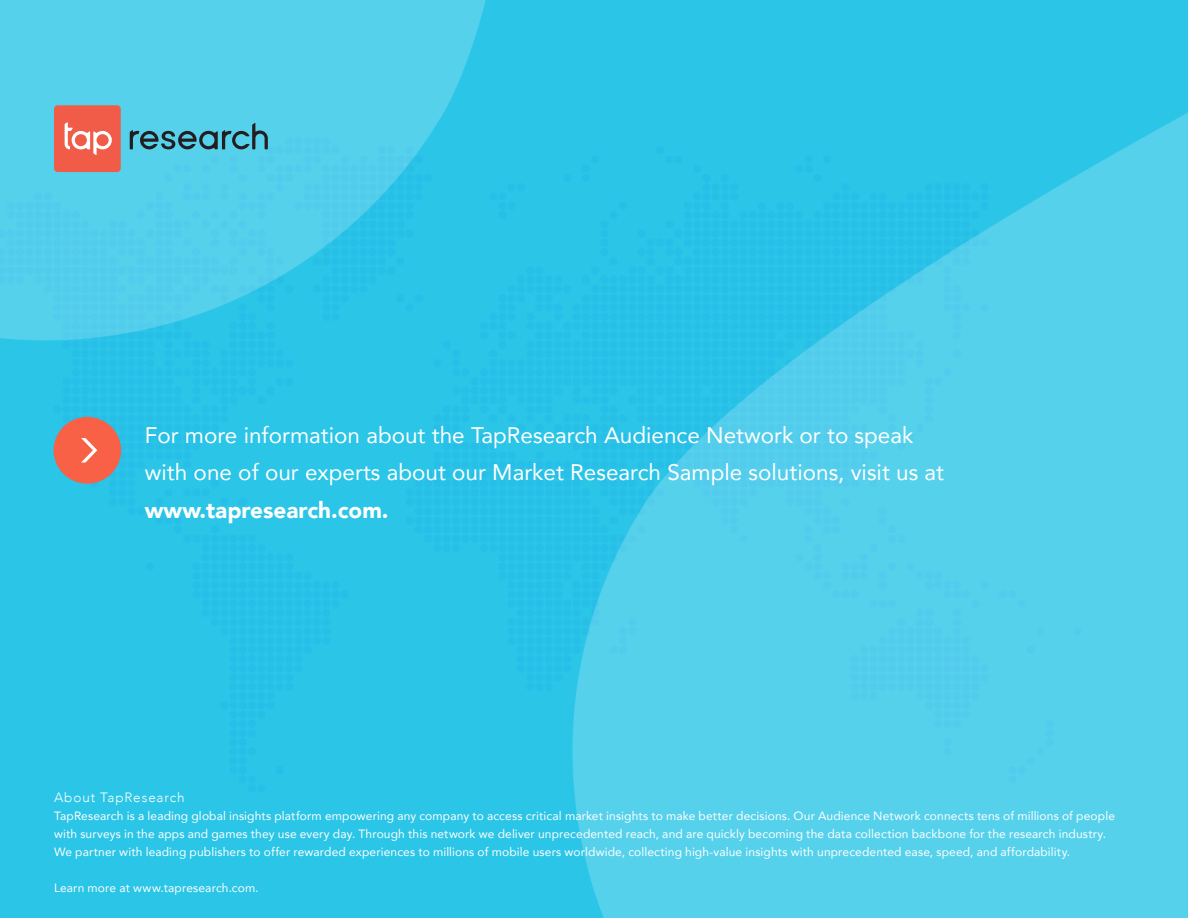
<style>
.page{position:relative;width:1188px;height:918px;background:#fff}
.page>*{position:absolute;margin:0;border:0;box-sizing:border-box;transform-origin:0 0}
.t1{font:22.5px/37.5px "Avenir";color:#fff}
.t2{font:300 13.5px "Avenir";letter-spacing:.065em;color:#fff}
.t3{font:12px/18px "Avenir";letter-spacing:.01em;color:#fff}
.s1{font-weight:900}
</style>
<div class="page">
<img style="left:0;top:0;width:1188px;height:918px">
<div style="left:54px;top:417px;width:67px;height:67px;background:#f86145;border-radius:50%"></div>
<svg style="left:81px;top:438px;width:16px;height:25px"></svg>
<svg style="left:130px;top:123px;width:138px;height:26px"></svg>
<div style="left:54px;top:105px;width:67px;height:67px;background:#f15c49;border-radius:4px"></div>
<svg style="left:65px;top:122px;width:47px;height:33px"></svg>
<p class="t1" style="left:145px;top:415px;width:801px">For more information about the TapResearch Audience Network or to speak with one of our experts about our Market Research Sample solutions, visit us at <span class="s1">www.tapresearch.com.</span></p>
<p class="t2" style="left:54px;top:790px;width:132px">About TapResearch</p>
<p class="t3" style="left:54px;top:807px;width:1063px">TapResearch is a leading global insights platform empowering any company to access critical market insights to make better decisions. Our Audience Network connects tens of millions of people with surveys in the apps and games they use every day. Through this network we deliver unprecedented reach, and are quickly becoming the data collection backbone for the research industry.<br>We partner with leading publishers to offer rewarded experiences to millions of mobile users worldwide, collecting high-value insights with unprecedented ease, speed, and affordability.</p>
<p class="t3" style="left:54px;top:879px;width:206px">Learn more at www.tapresearch.com.</p>
</div>
